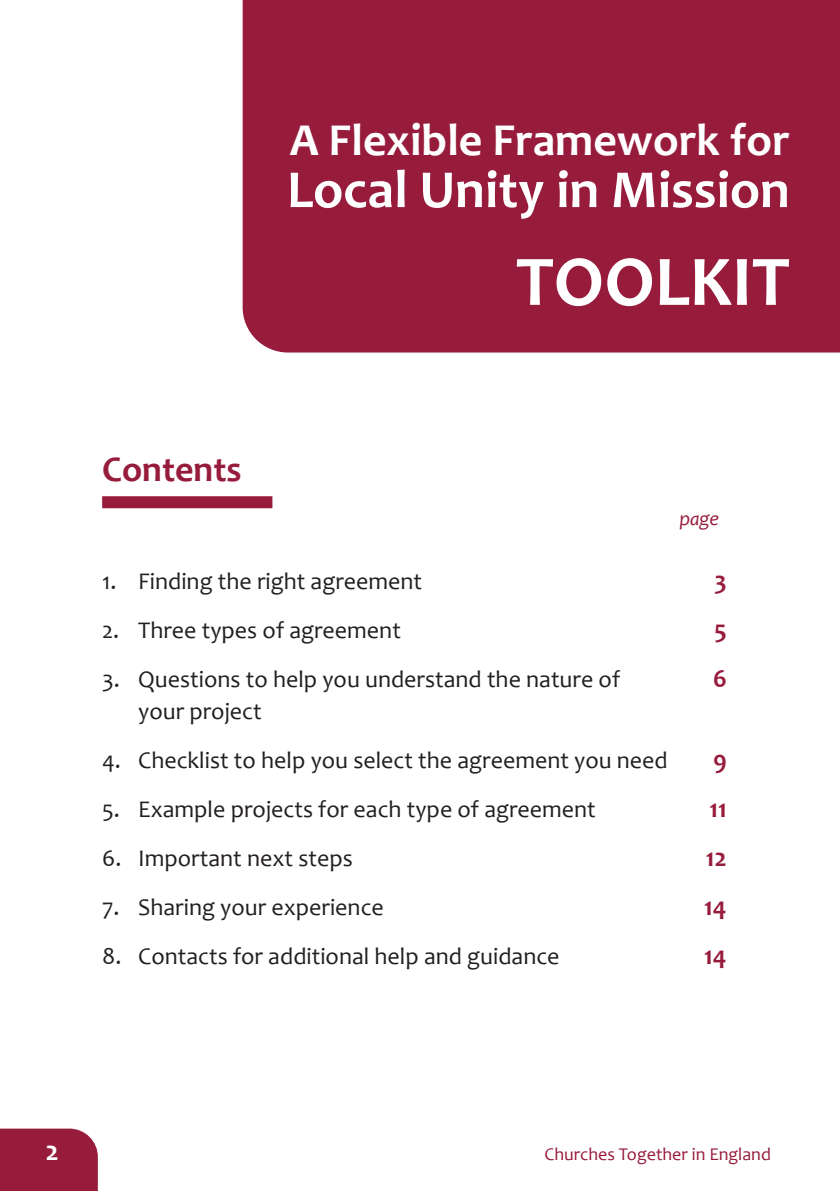
<style>
.page{position:relative;width:840px;height:1191px;background:#fff}
.page>*{position:absolute;margin:0;border:0;box-sizing:border-box;transform-origin:0 0}
.t1{font:700 71.8px "Candara";color:#fff}
.t2{font:700 54px "Candara";color:#fff}
.t3{font:700 45.8px "Candara";color:#fff}
.t4{font:700 36px "Candara";color:#971c3c}
.t5{font:700 28px "Candara";color:#fff}
.t6{font:700 26px "Candara";color:#971c3c}
.t7{font:24px "Candara";color:#231f20}
.t8{font:italic 20px "Candara";color:#971c3c}
.t9{font:18px "Candara";color:#971c3c}
</style>
<div class="page">
<div style="left:0;top:1128px;width:98px;height:63px;background:#971c3c"></div>
<div style="left:242px;top:0;width:597px;height:352px;background:#971c3c"></div>
<div style="left:102px;top:496px;width:170px;height:12px;background:#971c3c"></div>
<h3 class="t3" style="left:289px;top:112px;width:501px">A Flexible Framework for</h3>
<h2 class="t2" style="left:287px;top:156px;width:504px">Local Unity in Mission</h2>
<h1 class="t1" style="left:515px;top:236px;width:275px">TOOLKIT</h1>
<h3 class="t4" style="left:102px;top:447px;width:141px">Contents</h3>
<p class="t8" style="left:679px;top:505px;width:41px">page</p>
<p class="t7" style="left:102px;top:566px;width:321px">1. Finding the right agreement</p>
<p class="t6" style="left:714px;top:564px;width:14px">3</p>
<p class="t7" style="left:102px;top:615px;width:300px">2. Three types of agreement</p>
<p class="t6" style="left:714px;top:613px;width:14px">5</p>
<p class="t7" style="left:102px;top:664px;width:519px">3. Questions to help you understand the nature of</p>
<p class="t6" style="left:712px;top:662px;width:15px">6</p>
<p class="t7" style="left:138px;top:696px;width:125px">your project</p>
<p class="t7" style="left:102px;top:745px;width:567px">4. Checklist to help you select the agreement you need</p>
<p class="t6" style="left:712px;top:743px;width:15px">9</p>
<p class="t7" style="left:102px;top:794px;width:495px">5. Example projects for each type of agreement</p>
<p class="t6" style="left:709px;top:792px;width:19px">11</p>
<p class="t7" style="left:102px;top:843px;width:252px">6. Important next steps</p>
<p class="t6" style="left:705px;top:841px;width:23px">12</p>
<p class="t7" style="left:102px;top:892px;width:283px">7. Sharing your experience</p>
<p class="t6" style="left:703px;top:890px;width:24px">14</p>
<p class="t7" style="left:102px;top:941px;width:458px">8. Contacts for additional help and guidance</p>
<p class="t6" style="left:703px;top:939px;width:24px">14</p>
<p class="t5" style="left:45px;top:1133px;width:15px">2</p>
<p class="t9" style="left:544px;top:1143px;width:228px">Churches Together in England</p>
</div>
